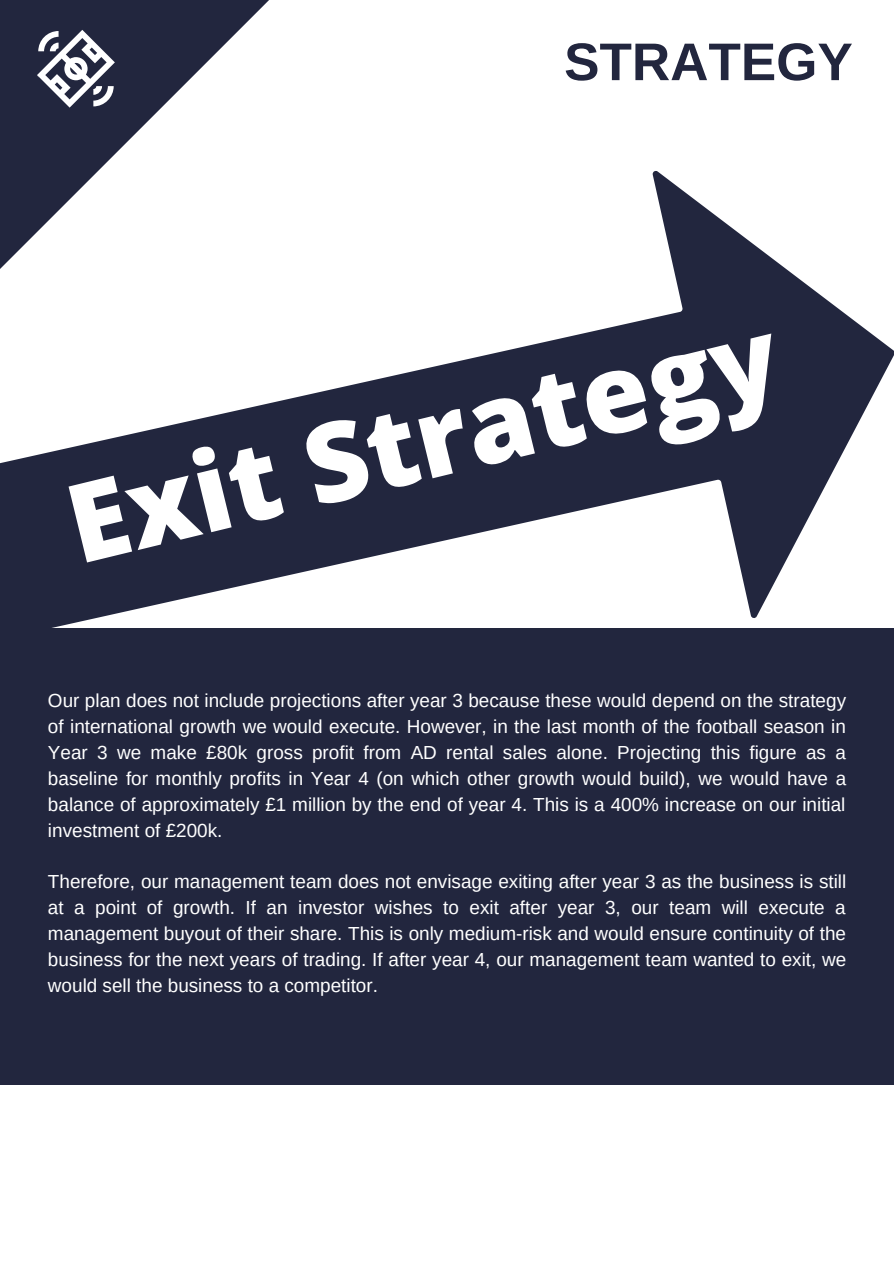
<style>
.page{position:relative;width:894px;height:1264px;background:#fff}
.page>*{position:absolute;margin:0;border:0;box-sizing:border-box;transform-origin:0 0}
.t1{font:800 109.35px "Open Sans";color:#fff}
.t2{font:700 52.95px "Arimo";color:#22263e}
.t3{font:18.9px/26px "Arimo";color:#fff;text-align:justify}
</style>
<div class="page">
<svg style="left:0;top:0;width:269px;height:128px;fill:#22263e"></svg>
<svg style="left:37px;top:30px;width:78px;height:78px"></svg>
<div style="left:0;top:628px;width:893px;height:456px;background:#22263e"></div>
<svg style="left:0;top:128px;width:893px;height:500px"></svg>
<h2 class="t2" style="left:564px;top:32px;width:290px">STRATEGY</h2>
<h1 class="t1" style="left:51px;top:453px;width:728px;rotate:-14deg">Exit Strategy</h1>
<p class="t3" style="left:48px;top:687px;width:799px">Our plan does not include projections after year 3 because these would depend on the strategy of international growth we would execute. However, in the last month of the football season in Year 3 we make £80k gross profit from AD rental sales alone. Projecting this figure as a baseline for monthly profits in Year 4 (on which other growth would build), we would have a balance of approximately £1 million by the end of year 4. This is a 400% increase on our initial investment of £200k.</p>
<p class="t3" style="left:48px;top:868px;width:799px">Therefore, our management team does not envisage exiting after year 3 as the business is still at a point of growth. If an investor wishes to exit after year 3, our team will execute a management buyout of their share. This is only medium-risk and would ensure continuity of the business for the next years of trading. If after year 4, our management team wanted to exit, we would sell the business to a competitor.</p>
</div>
